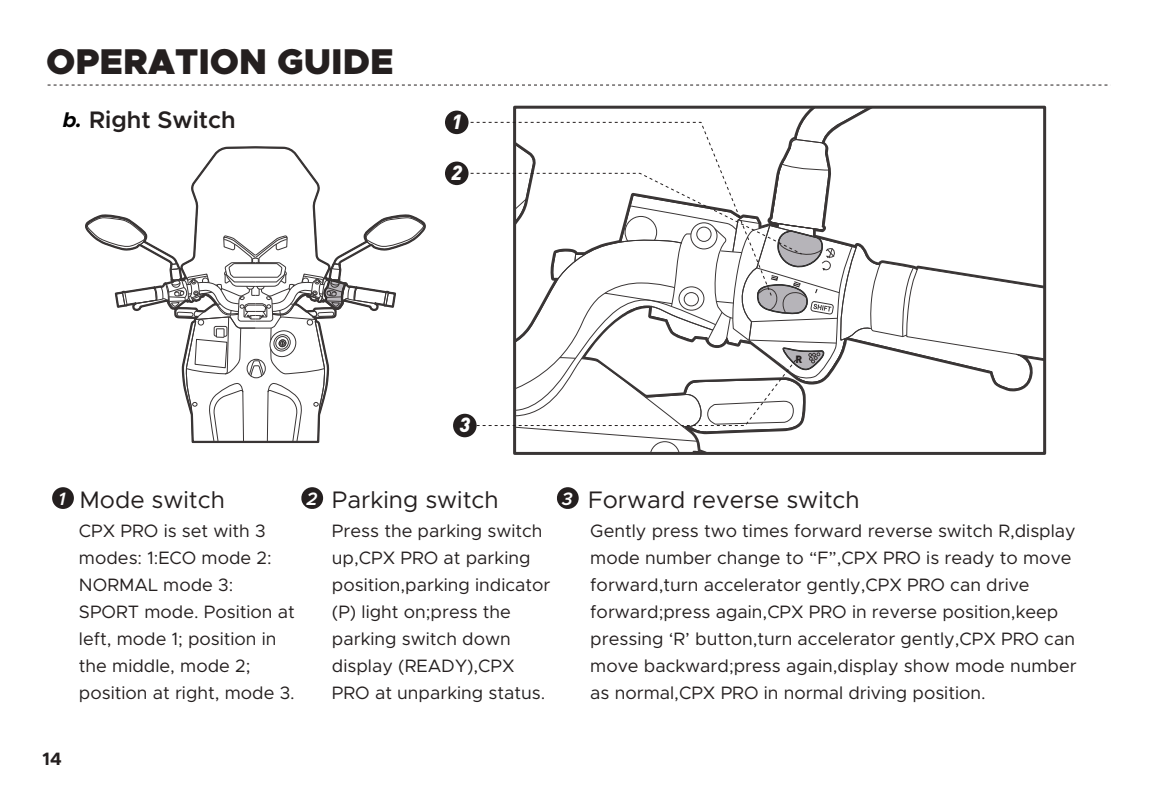
<style>
.page{position:relative;width:1149px;height:808px;background:#fff}
.page>*{position:absolute;margin:0;border:0;box-sizing:border-box;transform-origin:0 0}
.t1{font:900 36px "Metropolis";color:#241f1f}
.t2{font:24px "Metropolis";color:#241f1f}
.t3{font:600 24px "Metropolis";color:#241f1f}
.t4{font:italic 900 20.1px "DIN";color:#fff}
.t5{font:18px/27px "Metropolis";color:#241f1f}
.t6{font:italic 600 18px "Metropolis";color:#fff}
.t7{font:700 18px "Metropolis";color:#241f1f}
.t8{font:900 10.5px "DIN";color:#241f1f}
.s1{font-weight:700;font-style:italic;font-size:21px;color:#000}
</style>
<div class="page">
<svg style="left:85px;top:146px;width:341px;height:298px"></svg>
<svg style="left:48px;top:85px;width:1060px;height:1px"></svg>
<div style="left:52px;top:487px;width:22px;height:22px;background:#241f1f;border-radius:50%"></div>
<svg style="left:301px;top:487px;width:22px;height:22px"></svg>
<svg style="left:557px;top:487px;width:21px;height:22px"></svg>
<svg style="left:463px;top:107px;width:581px;height:346px"></svg>
<div style="left:445px;top:111px;width:23px;height:23px;background:#241f1f;border-radius:50%"></div>
<div style="left:445px;top:162px;width:23px;height:23px;background:#241f1f;border-radius:50%"></div>
<div style="left:453px;top:414px;width:23px;height:23px;background:#241f1f;border-radius:50%"></div>
<h1 class="t1" style="left:46px;top:39px;width:349px">OPERATION GUIDE</h1>
<h2 class="t3" style="left:63px;top:105px;width:174px"><span class="s1">b.</span> Right Switch</h2>
<p class="t4" style="left:451px;top:109px;width:12px">1</p>
<p class="t4" style="left:451px;top:160px;width:12px">2</p>
<p class="t4" style="left:459px;top:412px;width:12px">3</p>
<p class="t8" style="left:795px;top:352px;width:8px">R</p>
<h2 class="t2" style="left:79px;top:485px;width:147px">Mode switch</h2>
<h2 class="t2" style="left:332px;top:485px;width:168px">Parking switch</h2>
<p class="t6" style="left:58px;top:487px;width:9px">1</p>
<p class="t6" style="left:306px;top:487px;width:12px">2</p>
<p class="t6" style="left:561px;top:487px;width:12px">3</p>
<p class="t5" style="left:79px;top:518px;width:217px">CPX PRO is set with 3 modes: 1:ECO mode 2:<br>NORMAL mode 3:<br>SPORT mode. Position at left, mode 1; position in the middle, mode 2; position at right, mode 3.</p>
<p class="t5" style="left:332px;top:518px;width:220px">Press the parking switch up,CPX PRO at parking position,parking indicator (P) light on;press the parking switch down display (READY),CPX<br>PRO at unparking status.</p>
<h2 class="t2" style="left:588px;top:485px;width:273px">Forward reverse switch</h2>
<p class="t5" style="left:590px;top:518px;width:487px">Gently press two times forward reverse switch R,display mode number change to “F”,CPX PRO is ready to move forward,turn accelerator gently,CPX PRO can drive forward;press again,CPX PRO in reverse position,keep pressing ‘R’ button,turn accelerator gently,CPX PRO can move backward;press again,display show mode number as normal,CPX PRO in normal driving position.</p>
<p class="t7" style="left:43px;top:747px;width:21px">14</p>
</div>
